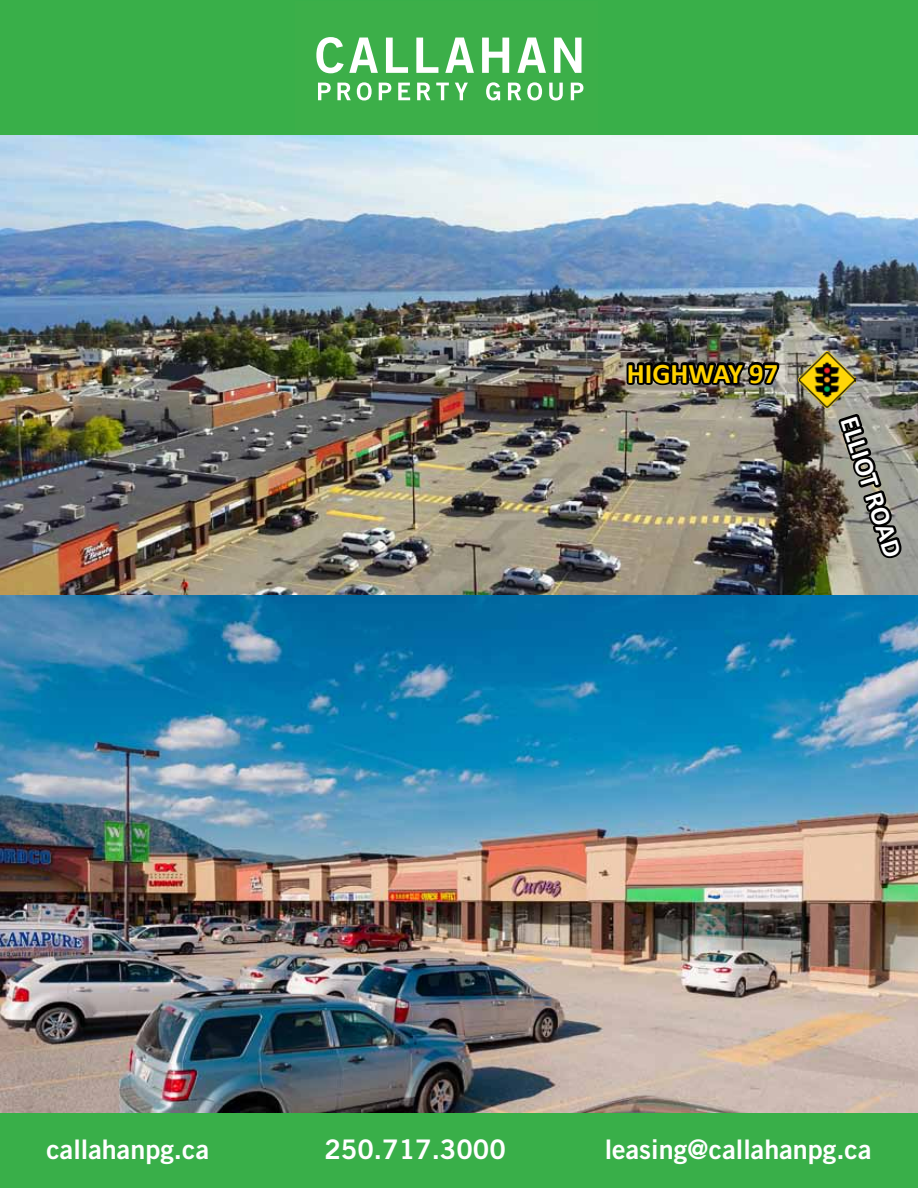
<style>
.page{position:relative;width:918px;height:1188px;background:#fff}
.page>*{position:absolute;margin:0;border:0;box-sizing:border-box;transform-origin:0 0}
.t1{font:700 28.5px "Calibri";color:#ffd200}
.t2{font:27px "Trade Gothic Bold Two";color:#fff}
.t3{font:700 27px "Calibri";color:#fff}
</style>
<div class="page">
<div style="left:0;top:0;width:918px;height:135px;background:#39af49"></div>
<svg style="left:316px;top:37px;width:265px;height:36px"></svg>
<svg style="left:318px;top:82px;width:265px;height:19px"></svg>
<div style="left:0;top:1112px;width:918px;height:76px;background:#39af49"></div>
<img style="left:0;top:135px;width:918px;height:461px">
<img style="left:799px;top:351px;width:56px;height:57px">
<img style="left:623px;top:331px;width:159px;height:88px">
<svg style="left:835px;top:410px;width:70px;height:152px"></svg>
<img style="left:0;top:596px;width:918px;height:516px">
<p class="t1" style="left:627px;top:355px;width:153px">HIGHWAY 97</p>
<p class="t3" style="left:865px;top:411px;width:148px;rotate:72deg">ELLIOT ROAD</p>
<p class="t2" style="left:46px;top:1133px;width:164px">callahanpg.ca</p>
<p class="t2" style="left:324px;top:1133px;width:183px">250.717.3000</p>
<p class="t2" style="left:605px;top:1133px;width:268px">leasing@callahanpg.ca</p>
</div>
